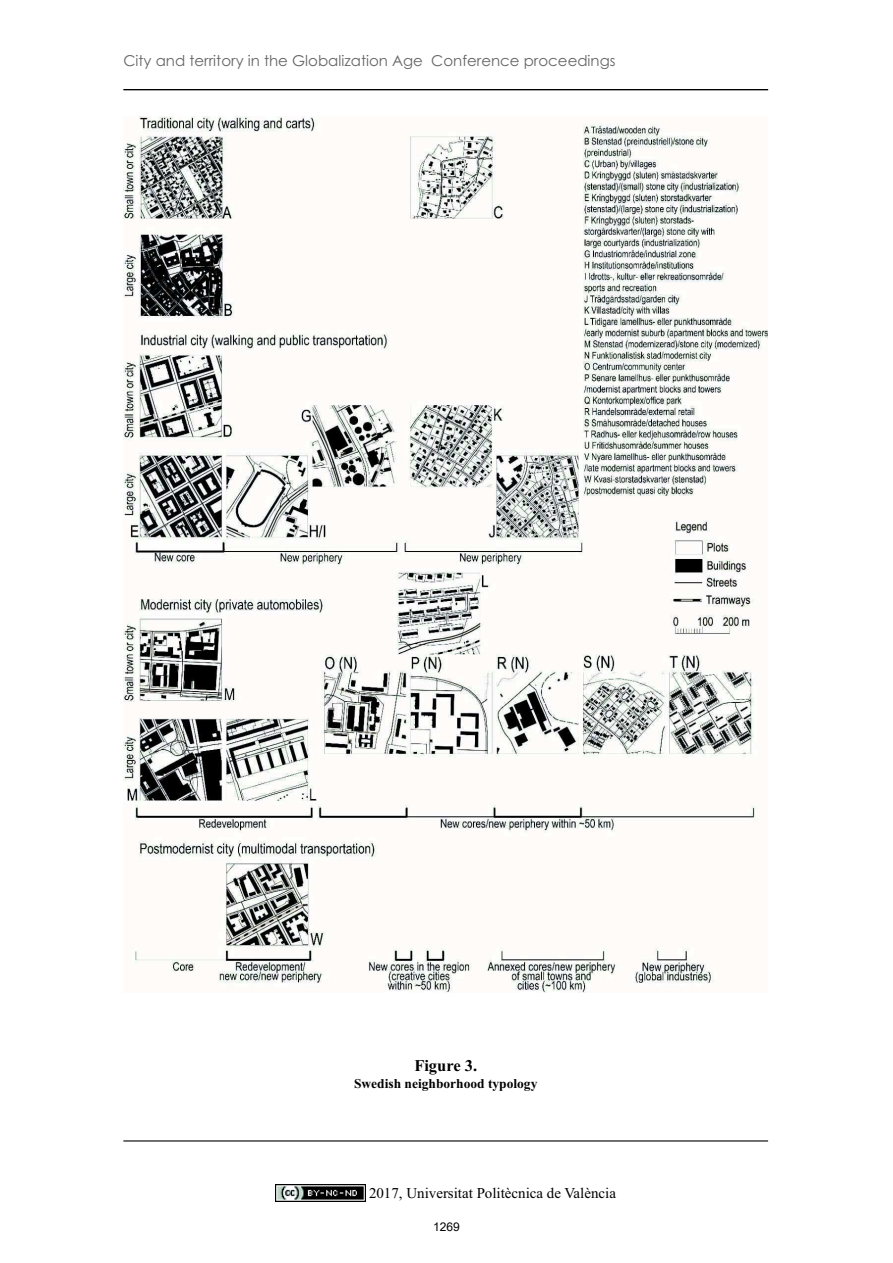
<style>
.page{position:relative;width:893px;height:1263px;background:#fff}
.page>*{position:absolute;margin:0;border:0;box-sizing:border-box;transform-origin:0 0}
.t1{font:700 16.5px "Times New Roman";color:#000}
.t2{font:15px "Century Gothic";color:#666}
.t3{font:15px "Times New Roman";color:#000}
.t4{font:700 13.5px "Times New Roman";color:#000}
.t5{font:12px "Arial";color:#000}
</style>
<div class="page">
<hr style="left:123px;top:1140px;width:645px;height:2px;background:#000">
<hr style="left:123px;top:89px;width:645px;height:1px;background:#000">
<img style="left:275px;top:1184px;width:90px;height:17px">
<img style="left:124px;top:116px;width:643px;height:876px">
<p class="t2" style="left:123px;top:55px;width:493px">City and territory in the Globalization Age Conference proceedings</p>
<p class="t1" style="left:414px;top:1060px;width:64px">Figure 3.</p>
<p class="t4" style="left:354px;top:1079px;width:185px">Swedish neighborhood typology</p>
<p class="t3" style="left:369px;top:1187px;width:248px">2017, Universitat Politècnica de València</p>
<p class="t5" style="left:433px;top:1219px;width:28px">1269</p>
</div>
